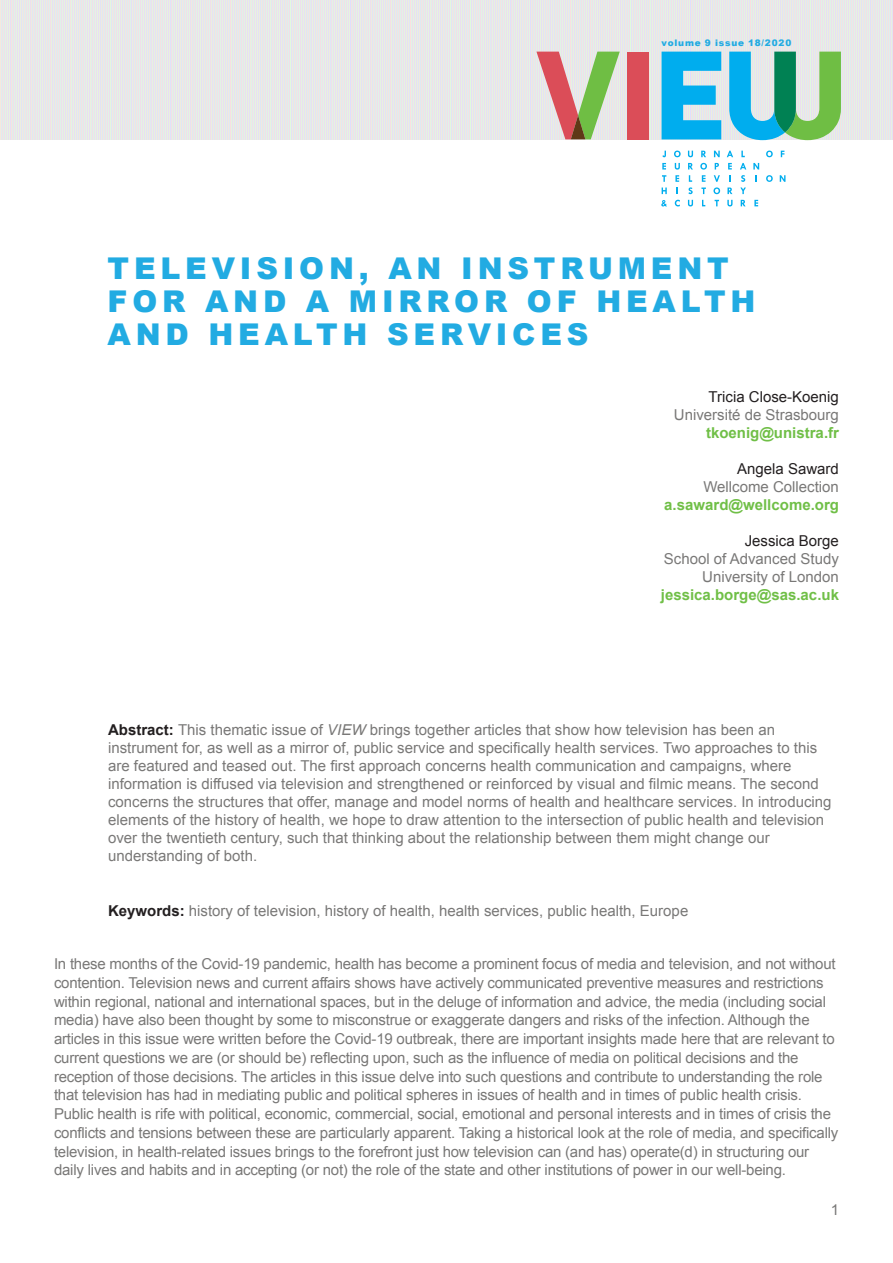
<style>
.page{position:relative;width:893px;height:1263px;background:#fff}
.page>*{position:absolute;margin:0;border:0;box-sizing:border-box;transform-origin:0 0}
.Chap_title{font:900 30px/33px "Arial";letter-spacing:.16em;color:#22abe2}
.Body_text_first{font:15px/18.8px "Arial";letter-spacing:-.015em;color:#797877}
.Abstract{font:15px/18px "Arial";color:#797877}
.Keywords{font:15px "Arial";color:#797877}
.Chap_au_aff{font:700 15px "Arial";color:#70bf47}
.Author_aff{font:15px "Arial";color:#797877}
.Chap_au{font:15px "Arial";color:#231f20}
.Chap_au_aff-2{font:15px "Arial";color:#797877}
.Body_text_first-2{font:900 9px "Arial";letter-spacing:.09em;color:#22abe2}
.s1{font-weight:700;color:#231f20}
.s2{font-style:italic}
.s3{font-style:inherit}
</style>
<div class="page">
<img style="left:0;top:0;width:893px;height:140px">
<div style="left:627px;top:52px;width:22px;height:87px;background:#db4d58"></div>
<svg style="left:662px;top:52px;width:59px;height:87px;background:#38bbec"></svg>
<svg style="left:729px;top:52px;width:112px;height:88px;background:#70c0ab"></svg>
<svg style="left:701px;top:151px;width:5px;height:6px"></svg>
<svg style="left:714px;top:151px;width:6px;height:6px"></svg>
<svg style="left:741px;top:151px;width:4px;height:6px"></svg>
<svg style="left:766px;top:151px;width:7px;height:6px"></svg>
<svg style="left:781px;top:151px;width:3px;height:6px"></svg>
<svg style="left:715px;top:163px;width:4px;height:6px"></svg>
<svg style="left:740px;top:163px;width:6px;height:6px"></svg>
<svg style="left:753px;top:163px;width:6px;height:6px"></svg>
<svg style="left:700px;top:163px;width:7px;height:19px"></svg>
<svg style="left:741px;top:175px;width:4px;height:7px"></svg>
<svg style="left:766px;top:175px;width:7px;height:7px"></svg>
<svg style="left:780px;top:175px;width:5px;height:7px"></svg>
<svg style="left:701px;top:188px;width:5px;height:6px"></svg>
<svg style="left:713px;top:175px;width:7px;height:19px"></svg>
<svg style="left:740px;top:188px;width:6px;height:6px"></svg>
<svg style="left:702px;top:200px;width:3px;height:6px"></svg>
<svg style="left:715px;top:200px;width:4px;height:6px"></svg>
<svg style="left:741px;top:200px;width:5px;height:6px"></svg>
<svg style="left:754px;top:200px;width:4px;height:6px"></svg>
<svg style="left:662px;top:151px;width:4px;height:6px"></svg>
<svg style="left:662px;top:163px;width:4px;height:6px"></svg>
<svg style="left:662px;top:175px;width:4px;height:7px"></svg>
<svg style="left:662px;top:188px;width:5px;height:6px"></svg>
<svg style="left:661px;top:200px;width:6px;height:6px"></svg>
<svg style="left:674px;top:151px;width:7px;height:6px"></svg>
<svg style="left:675px;top:163px;width:5px;height:19px"></svg>
<svg style="left:675px;top:200px;width:5px;height:6px"></svg>
<svg style="left:688px;top:151px;width:5px;height:6px"></svg>
<svg style="left:688px;top:163px;width:5px;height:6px"></svg>
<svg style="left:688px;top:175px;width:5px;height:19px"></svg>
<svg style="left:688px;top:200px;width:5px;height:6px"></svg>
<svg style="left:727px;top:151px;width:6px;height:6px"></svg>
<svg style="left:728px;top:163px;width:4px;height:6px"></svg>
<svg style="left:729px;top:175px;width:2px;height:7px"></svg>
<svg style="left:727px;top:188px;width:5px;height:6px"></svg>
<svg style="left:727px;top:200px;width:5px;height:6px"></svg>
<svg style="left:536px;top:52px;width:84px;height:87px;background:#c6b79d"></svg>
<p class="Body_text_first-2" style="left:661px;top:37px;width:131px">volume 9 issue 18/2020</p>
<p class="Chap_title" style="left:108px;top:250px;width:649px">TELEVISION, AN INSTRUMENT<br>FOR AND A MIRROR OF HEALTH<br>AND HEALTH SERVICES</p>
<p class="Chap_au" style="left:709px;top:387px;width:132px">Tricia Close-Koenig</p>
<p class="Author_aff" style="left:674px;top:405px;width:167px">Université de Strasbourg</p>
<p class="Chap_au_aff" style="left:706px;top:423px;width:134px">tkoenig@unistra.fr</p>
<p class="Chap_au" style="left:737px;top:459px;width:103px">Angela Saward</p>
<p class="Author_aff" style="left:703px;top:477px;width:137px">Wellcome Collection</p>
<p class="Chap_au_aff" style="left:664px;top:495px;width:176px">a.saward@wellcome.org</p>
<p class="Chap_au" style="left:745px;top:531px;width:96px">Jessica Borge</p>
<p class="Author_aff" style="left:664px;top:549px;width:177px">School of Advanced Study</p>
<p class="Chap_au_aff-2" style="left:702px;top:567px;width:138px">University of London</p>
<p class="Chap_au_aff" style="left:661px;top:585px;width:180px">jessica.borge@sas.ac.uk</p>
<p class="Abstract" style="left:108px;top:721px;width:725px"><span class="s1">Abstract:</span> This thematic issue of <span class="s2">VIEW</span> brings together articles that show how television has been an instrument for, as well as a mirror of, public service and specifically health services. Two approaches to this are featured and teased out. The first approach concerns health communication and campaigns, where information is diffused via television and strengthened or reinforced by visual and filmic means. The second concerns the structures that offer, manage and model norms of health and healthcare services. In introducing elements of the history of health, we hope to draw attention to the intersection of public health and television over the twentieth century, such that thinking about the relationship between them might change our understanding of both.</p>
<p class="Keywords" style="left:108px;top:901px;width:582px"><span class="s1">Keywords:</span> history of television, history of health, health services, public health, Europe</p>
<p class="Body_text_first" style="left:54px;top:955px;width:786px">In these months of the Covid-19 pandemic, health has become a prominent focus of media and television, and not without contention. Television news and current affairs shows have actively communicated preventive measures and restrictions within regional, national and international spaces, but in the deluge of information and advice, the media (including social media) ha<span class="s3">ve</span> also been thought by some to misconstrue or exaggerate dangers and risks of the infection. Although the articles in this issue were written before the Covid-19 outbreak, there are important insights made here that are relevant to current questions we are (or should be) reflecting upon, such as the influence of media on political decisions and the reception of those decisions. The articles in this issue delve into such questions and contribute to understanding the role that television has had in mediating public and political spheres in issues of health and in times of public health crisis.<br>Public health is rife with political, economic, commercial, social, emotional and personal interests and in times of crisis the conflicts and tensions between these are particularly apparent. Taking a historical look at the role of media, and specifically television, in health-related issues brings to the forefront just how television can (and has) operate<span class="s3">(</span>d<span class="s3">)</span> in structuring our daily lives and habits and in accepting (or not) the role of the state and other institutions of power in our well-being.</p>
<p class="Body_text_first" style="left:831px;top:1201px;width:10px">1</p>
</div>
